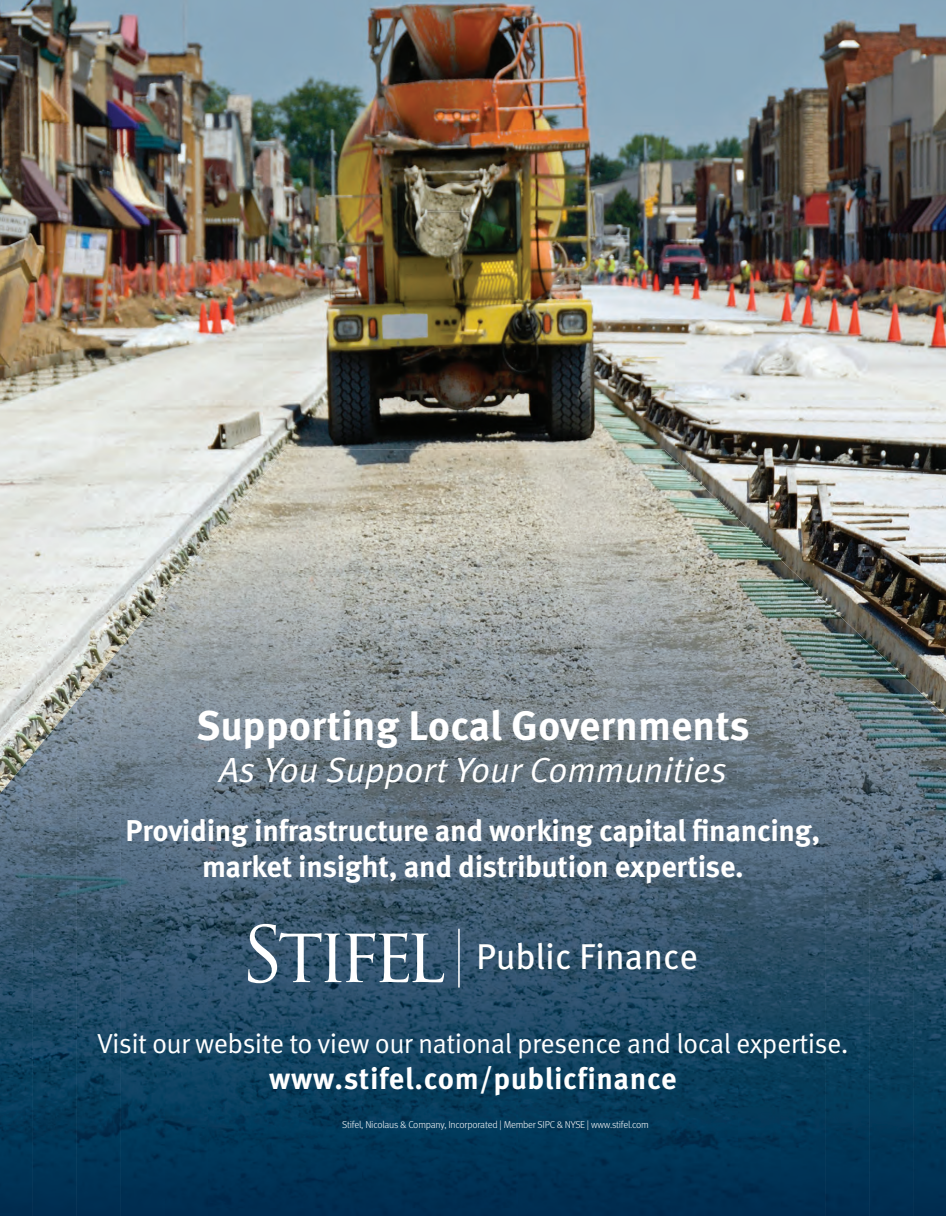
<style>
.page{position:relative;width:946px;height:1216px;background:#fff}
.page>*{position:absolute;margin:0;border:0;box-sizing:border-box;transform-origin:0 0}
.t1{font:700 41.25px "Meta OT";color:#fff}
.t2{font:35.88px "Meta OT";color:#fff}
.t3{font:35px "Meta OT Norm Ita";color:#fff}
.t4{font:700 30px/36px "Meta OT";letter-spacing:-.01em;color:#fff;text-align:center}
.t5{font:700 30px "Meta OT";letter-spacing:.02em;color:#fff}
.t6{font:27.5px "Meta OT Norm";letter-spacing:-.02em;color:#fff}
.t7{font:300 10px "Meta OT";letter-spacing:-.02em;color:#fff}
</style>
<div class="page">
<img style="left:0;top:0;width:945px;height:753px">
<img style="left:208px;top:449px;width:529px;height:766px">
<img style="left:736px;top:518px;width:45px;height:697px">
<img style="left:164px;top:541px;width:45px;height:674px">
<img style="left:780px;top:560px;width:45px;height:655px">
<img style="left:120px;top:594px;width:45px;height:621px">
<img style="left:824px;top:602px;width:45px;height:613px">
<img style="left:76px;top:647px;width:45px;height:568px">
<img style="left:868px;top:643px;width:45px;height:572px">
<img style="left:32px;top:700px;width:45px;height:515px">
<img style="left:912px;top:685px;width:33px;height:530px">
<img style="left:0;top:753px;width:33px;height:462px">
<hr style="left:458px;top:929px;width:1px;height:57px;background:#fff">
<svg style="left:248px;top:923px;width:196px;height:59px"></svg>
<h1 class="t1" style="left:196px;top:699px;width:555px">Supporting Local Governments</h1>
<p class="t3" style="left:219px;top:749px;width:509px">As You Support Your Communities</p>
<p class="t4" style="left:125px;top:812px;width:696px">Providing infrastructure and working capital financing, market insight, and distribution expertise.</p>
<p class="t2" style="left:476px;top:934px;width:223px">Public Finance</p>
<p class="t6" style="left:97px;top:1026px;width:752px">Visit our website to view our national presence and local expertise.</p>
<p class="t5" style="left:269px;top:1059px;width:409px">www.stifel.com/publicfinance</p>
<p class="t7" style="left:342px;top:1118px;width:308px">Stifel, Nicolaus &amp; Company, Incorporated | Member SIPC &amp; NYSE | www.stifel.com</p>
</div>
